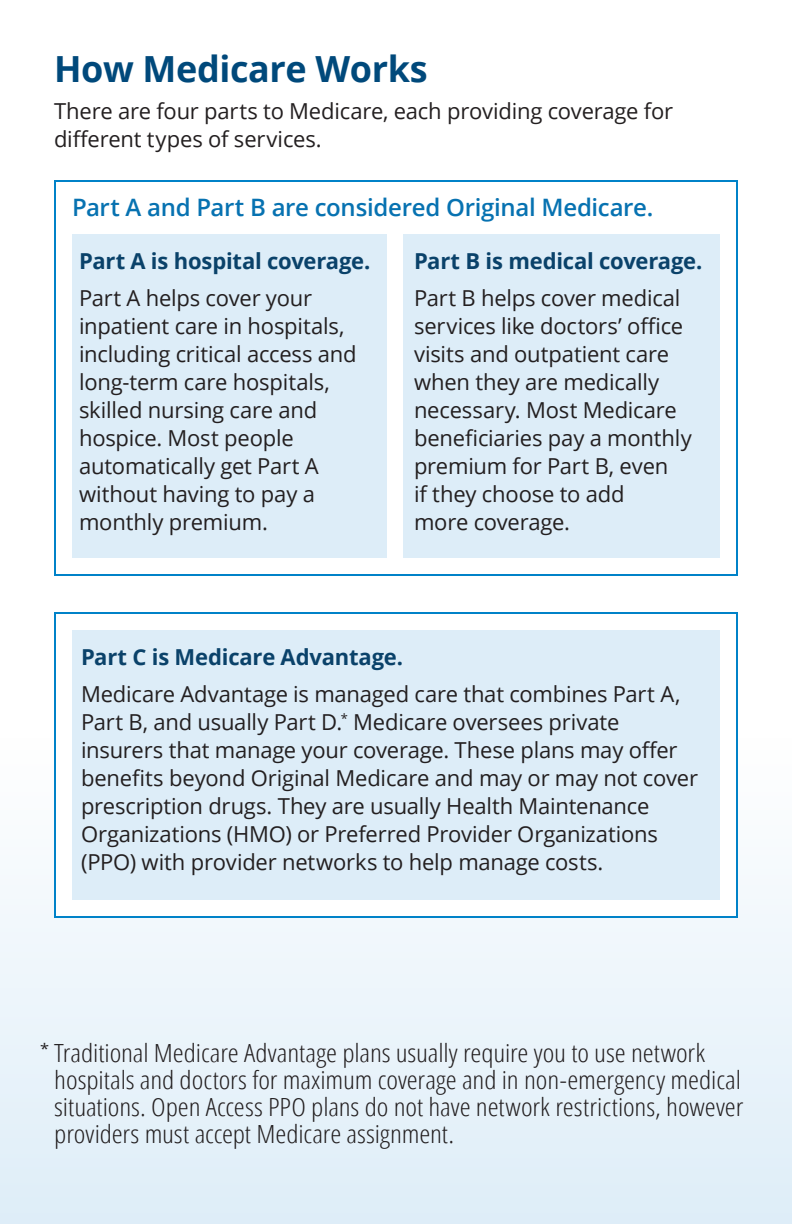
<style>
.page{position:relative;width:792px;height:1224px;background:#fff}
.page>*{position:absolute;margin:0;border:0;box-sizing:border-box;transform-origin:0 0}
.inside_call_out{font:700 36px "Open Sans";letter-spacing:-.01em;color:#00497b}
.zero_footnote{font:300 25px/27px "Open Sans Condensed";letter-spacing:-.005em;color:#231f20;scale:1.12 1}
.sub-tier_2{font:600 24px "Open Sans";letter-spacing:-.015em;color:#0772b1}
.Body{font:22px/28px "Open Sans";letter-spacing:-.01em;color:#231f20}
.sub-tier_3{font:700 22px "Open Sans";letter-spacing:-.01em;color:#0a426a}
</style>
<div class="page">
<div style="left:0;top:738px;width:792px;height:486px;background:#e9f3fa"></div>
<div style="left:54px;top:180px;width:684px;height:396px;background:#fff;border:2px solid #0082c8"></div>
<div style="left:54px;top:612px;width:684px;height:306px;background:#fff;border:2px solid #0082c8"></div>
<div style="left:72px;top:234px;width:315px;height:324px;background:#ddedf8"></div>
<div style="left:72px;top:630px;width:648px;height:270px;background:#ddedf8"></div>
<div style="left:404px;top:234px;width:316px;height:324px;background:#ddedf8"></div>
<h1 class="inside_call_out" style="left:54px;top:43px;width:375px">How Medicare Works</h1>
<p class="Body" style="left:54px;top:96px;width:621px">There are four parts to Medicare, each providing coverage for different types of services.</p>
<h2 class="sub-tier_2" style="left:72px;top:191px;width:583px">Part A and Part B are considered Original Medicare.</h2>
<p class="sub-tier_3" style="left:79px;top:245px;width:293px">Part A is hospital coverage.</p>
<p class="Body" style="left:79px;top:283px;width:279px">Part A helps cover your inpatient care in hospitals, including critical access and long-term care hospitals, skilled nursing care and hospice. Most people automatically get Part A without having to pay a monthly premium.</p>
<p class="sub-tier_3" style="left:414px;top:245px;width:290px">Part B is medical coverage.</p>
<p class="Body" style="left:414px;top:283px;width:279px">Part B helps cover medical services like doctors’ office visits and outpatient care when they are medically necessary. Most Medicare beneficiaries pay a monthly premium for Part B, even<br>if they choose to add<br>more coverage.</p>
<p class="sub-tier_3" style="left:81px;top:641px;width:324px">Part C is Medicare Advantage.</p>
<p class="Body" style="left:81px;top:679px;width:619px">Medicare Advantage is managed care that combines Part A, Part B, and usually Part D.<sup>*</sup> Medicare oversees private insurers that manage your coverage. These plans may offer benefits beyond Original Medicare and may or may not cover prescription drugs. They are usually Health Maintenance Organizations (HMO) or Preferred Provider Organizations (PPO) with provider networks to help manage costs.</p>
<p class="zero_footnote" style="left:54px;top:1039px;width:617px;text-indent:-14px"><sup>*</sup> Traditional Medicare Advantage plans usually require you to use network hospitals and doctors for maximum coverage and in non-emergency medical situations. Open Access PPO plans do not have network restrictions, however providers must accept Medicare assignment.</p>
</div>
